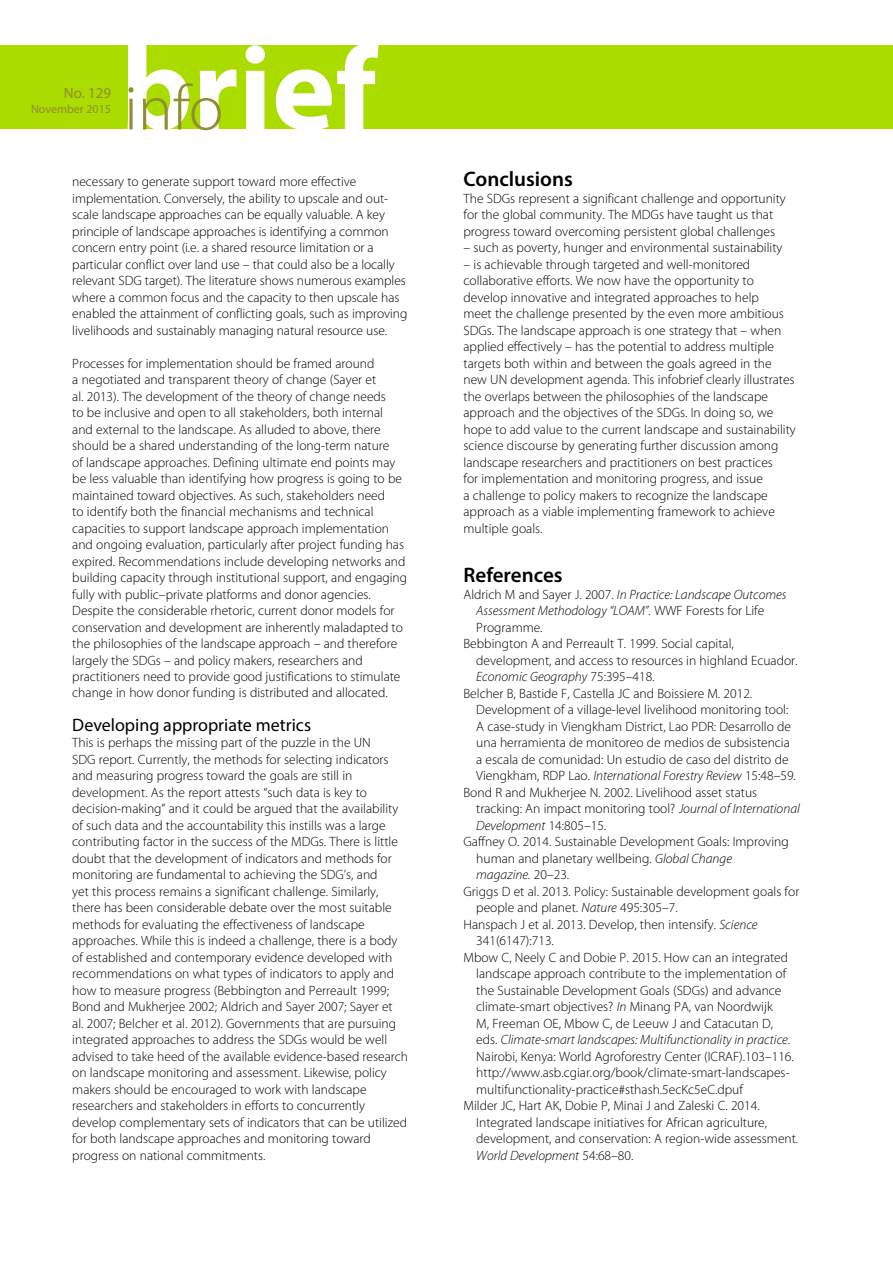
<style>
.page{position:relative;width:893px;height:1263px;background:#fff}
.page>*{position:absolute;margin:0;border:0;box-sizing:border-box;transform-origin:0 0}
.t1{font:600 21px "Myriad Pro";color:#000}
.t2{font:18px "Myriad Pro";color:#000}
.t3{font:15px "Myriad Pro";color:#908e30}
.t4{font:300 15px "Myriad Pro";color:#908e30}
.t5{font:300 13.5px/16.5px "Myriad Pro";color:#000}
.t6{font:italic 300 13.5px "Myriad Pro";color:#000}
.t7{font:12px "Myriad Pro";color:#908e30}
.s1{font-style:normal}
.s2{font-style:italic}
</style>
<div class="page">
<div style="left:0;top:45px;width:893px;height:84px;background:#abdc00"></div>
<svg style="left:128px;top:45px;width:250px;height:85px"></svg>
<p class="t4" style="left:73px;top:85px;width:39px">No. 20</p>
<p class="t7" style="left:31px;top:102px;width:82px">November 2015</p>
<p class="t3" style="left:64px;top:84px;width:49px">No. 1 9</p>
<p class="t5" style="left:72px;top:173px;width:337px">necessary to generate support toward more effective implementation. Conversely, the ability to upscale and out&shy;scale landscape approaches can be equally valuable. A key principle of landscape approaches is identifying a common concern entry point (i.e. a shared resource limitation or a particular conflict over land use – that could also be a locally relevant SDG target). The literature shows numerous examples where a common focus and the capacity to then upscale has enabled the attainment of conflicting goals, such as improving livelihoods and sustainably managing natural resource use.</p>
<p class="t5" style="left:72px;top:355px;width:336px">Processes for implementation should be framed around<br>a negotiated and transparent theory of change (Sayer et<br>al. 2013). The development of the theory of change needs<br>to be inclusive and open to all stakeholders, both internal<br>and external to the landscape. As alluded to above, there should be a shared understanding of the long-term nature<br>of landscape approaches. Defining ultimate end points may be less valuable than identifying how progress is going to be maintained toward objectives. As such, stakeholders need<br>to identify both the financial mechanisms and technical capacities to support landscape approach implementation and ongoing evaluation, particularly after project funding has expired. Recommendations include developing networks and building capacity through institutional support, and engaging fully with public–private platforms and donor agencies.<br>Despite the considerable rhetoric, current donor models for conservation and development are inherently maladapted to the philosophies of the landscape approach – and therefore largely the SDGs – and policy makers, researchers and practitioners need to provide good justifications to stimulate change in how donor funding is distributed and allocated.</p>
<h2 class="t2" style="left:72px;top:713px;width:240px">Developing appropriate metrics</h2>
<p class="t5" style="left:72px;top:734px;width:337px">This is perhaps the missing part of the puzzle in the UN<br>SDG report. Currently, the methods for selecting indicators and measuring progress toward the goals are still in development. As the report attests “such data is key to decision-making” and it could be argued that the availability of such data and the accountability this instills was a large contributing factor in the success of the MDGs. There is little doubt that the development of indicators and methods for monitoring are fundamental to achieving the SDG’s, and<br>yet this process remains a significant challenge. Similarly, there has been considerable debate over the most suitable methods for evaluating the effectiveness of landscape approaches. While this is indeed a challenge, there is a body of established and contemporary evidence developed with recommendations on what types of indicators to apply and how to measure progress (Bebbington and Perreault 1999; Bond and Mukherjee 2002; Aldrich and Sayer 2007; Sayer et<br>al. 2007; Belcher et al. 2012). Governments that are pursuing integrated approaches to address the SDGs would be well advised to take heed of the available evidence-based research on landscape monitoring and assessment. Likewise, policy makers should be encouraged to work with landscape researchers and stakeholders in efforts to concurrently develop complementary sets of indicators that can be utilized for both landscape approaches and monitoring toward progress on national commitments.</p>
<h1 class="t1" style="left:463px;top:166px;width:111px">Conclusions</h1>
<p class="t5" style="left:463px;top:190px;width:324px">The SDGs represent a significant challenge and opportunity for the global community. The MDGs have taught us that progress toward overcoming persistent global challenges</p>
<p class="t5" style="left:463px;top:239px;width:321px">– such as poverty, hunger and environmental sustainability</p>
<p class="t5" style="left:463px;top:256px;width:334px">– is achievable through targeted and well-monitored collaborative efforts. We now have the opportunity to develop innovative and integrated approaches to help<br>meet the challenge presented by the even more ambitious SDGs. The landscape approach is one strategy that – when applied effectively – has the potential to address multiple targets both within and between the goals agreed in the new UN development agenda. This infobrief clearly illustrates the overlaps between the philosophies of the landscape approach and the objectives of the SDGs. In doing so, we hope to add value to the current landscape and sustainability science discourse by generating further discussion among landscape researchers and practitioners on best practices<br>for implementation and monitoring progress, and issue<br>a challenge to policy makers to recognize the landscape approach as a viable implementing framework to achieve multiple goals.</p>
<h1 class="t1" style="left:463px;top:562px;width:101px">References</h1>
<p class="t6" style="left:463px;top:586px;width:325px"><span class="s1">Aldrich M and Sayer J. 2007.</span> In Practice: Landscape Outcomes</p>
<p class="t6" style="left:476px;top:602px;width:290px">Assessment Methodology “LOAM”. <span class="s1">WWF Forests for Life</span></p>
<p class="t5" style="left:476px;top:619px;width:68px">Programme.</p>
<p class="t5" style="left:463px;top:635px;width:272px">Bebbington A and Perreault T. 1999. Social capital,</p>
<p class="t5" style="left:476px;top:652px;width:323px">development, and access to resources in highland Ecuador.</p>
<p class="t6" style="left:476px;top:668px;width:180px">Economic Geography <span class="s1">75:395–418.</span></p>
<p class="t5" style="left:463px;top:685px;width:290px">Belcher B, Bastide F, Castella JC and Boissiere M. 2012.</p>
<p class="t5" style="left:476px;top:701px;width:314px">Development of a village-level livelihood monitoring tool:</p>
<p class="t5" style="left:476px;top:718px;width:316px">A case-study in Viengkham District, Lao PDR: Desarrollo de</p>
<p class="t5" style="left:476px;top:734px;width:315px">una herramienta de monitoreo de medios de subsistencia</p>
<p class="t5" style="left:476px;top:751px;width:314px">a escala de comunidad: Un estudio de caso del distrito de</p>
<p class="t6" style="left:476px;top:767px;width:321px"><span class="s1">Viengkham, RDP Lao.</span> International Forestry Review <span class="s1">15:48–59.</span></p>
<p class="t5" style="left:463px;top:784px;width:295px">Bond R and Mukherjee N. 2002. Livelihood asset status</p>
<p class="t5" style="left:476px;top:800px;width:325px">tracking: An impact monitoring tool? <span class="s2">Journal of International</span></p>
<p class="t6" style="left:476px;top:817px;width:132px">Development <span class="s1">14:805–15.</span></p>
<p class="t5" style="left:463px;top:833px;width:327px">Gaffney O. 2014. Sustainable Development Goals: Improving</p>
<p class="t5" style="left:476px;top:850px;width:257px">human and planetary wellbeing. <span class="s2">Global Change</span></p>
<p class="t6" style="left:476px;top:866px;width:95px">magazine. <span class="s1">20–23.</span></p>
<p class="t5" style="left:463px;top:883px;width:337px">Griggs D et al. 2013. Policy: Sustainable development goals for</p>
<p class="t5" style="left:476px;top:899px;width:203px">people and planet. <span class="s2">Nature</span> 495:305–7.</p>
<p class="t5" style="left:463px;top:916px;width:296px">Hanspach J et al. 2013. Develop, then intensify. <span class="s2">Science</span></p>
<p class="t5" style="left:476px;top:932px;width:79px">341(6147):713.</p>
<p class="t5" style="left:463px;top:949px;width:326px">Mbow C, Neely C and Dobie P. 2015. How can an integrated</p>
<p class="t5" style="left:476px;top:965px;width:311px">landscape approach contribute to the implementation of</p>
<p class="t5" style="left:476px;top:982px;width:307px">the Sustainable Development Goals (SDGs) and advance</p>
<p class="t5" style="left:476px;top:998px;width:298px">climate-smart objectives? <span class="s2">In</span> Minang PA, van Noordwijk</p>
<p class="t5" style="left:476px;top:1015px;width:298px">M, Freeman OE, Mbow C, de Leeuw J and Catacutan D,</p>
<p class="t6" style="left:476px;top:1031px;width:316px"><span class="s1">eds.</span> Climate-smart landscapes: Multifunctionality in practice<span class="s1">.</span></p>
<p class="t5" style="left:476px;top:1048px;width:319px">Nairobi, Kenya: World Agroforestry Center (ICRAF).103–116.</p>
<p class="t5" style="left:476px;top:1064px;width:315px">http://www.asb.cgiar.org/book/climate-smart-landscapes-</p>
<p class="t5" style="left:476px;top:1081px;width:268px">multifunctionality-practice#sthash.5ecKc5eC.dpuf</p>
<p class="t5" style="left:463px;top:1097px;width:298px">Milder JC, Hart AK, Dobie P, Minai J and Zaleski C. 2014.</p>
<p class="t5" style="left:476px;top:1114px;width:292px">Integrated landscape initiatives for African agriculture,</p>
<p class="t5" style="left:476px;top:1130px;width:324px">development, and conservation: A region-wide assessment.</p>
<p class="t6" style="left:476px;top:1147px;width:159px">World Development <span class="s1">54:68–80.</span></p>
</div>
